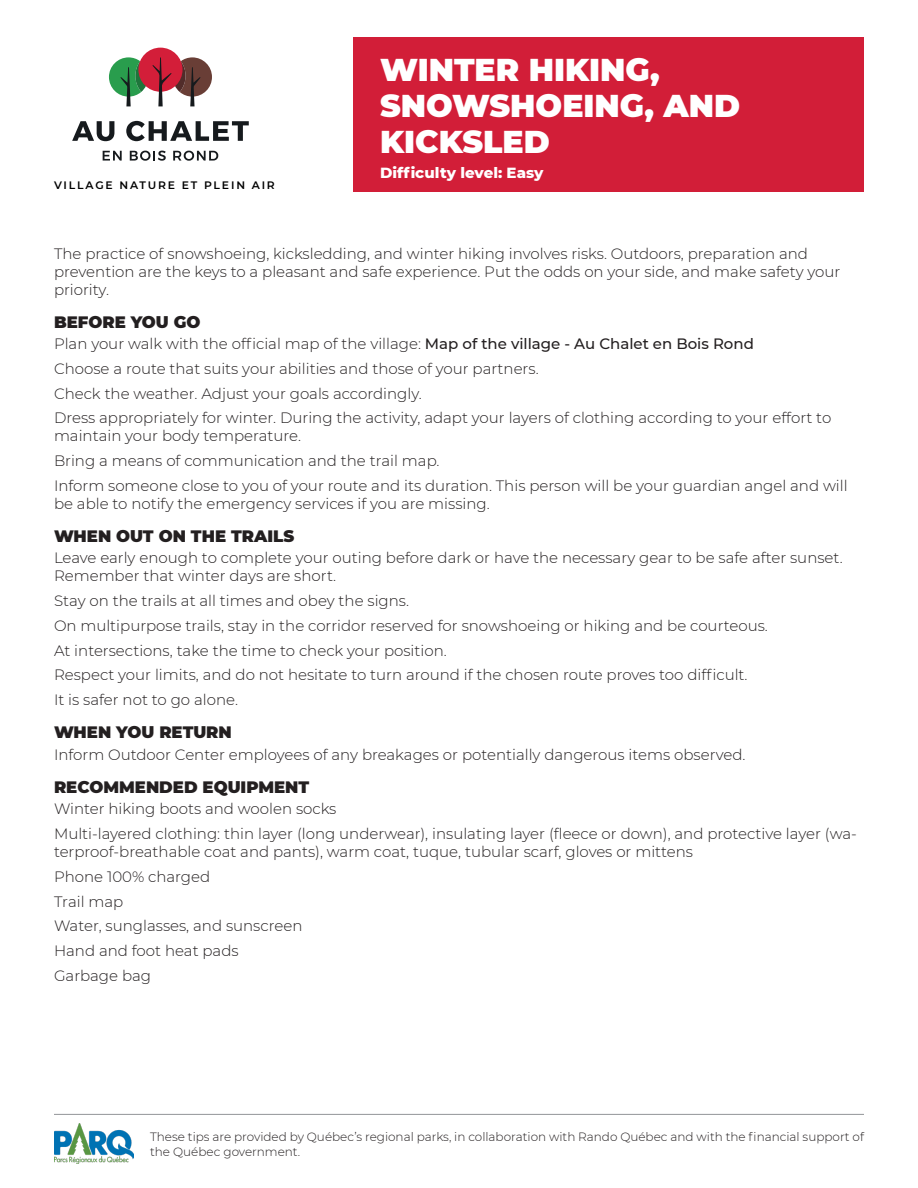
<style>
.page{position:relative;width:918px;height:1188px;background:#fff}
.page>*{position:absolute;margin:0;border:0;box-sizing:border-box;transform-origin:0 0}
.t1{font:900 31.5px/36px "Montserrat";color:#fff}
.t2{font:900 16.5px "Montserrat";color:#231f20}
.t3{font:300 15px/18px "Montserrat";color:#231f20}
.t4{font:800 15px "Montserrat";color:#fff}
.t5{font:300 12px/14.4px "Montserrat";color:#231f20}
.t6{font:600 10.8px "Montserrat";letter-spacing:.17em;color:#000001}
.s1{font-weight:500}
</style>
<div class="page">
<svg style="left:103px;top:151px;width:19px;height:10px"></svg>
<svg style="left:130px;top:151px;width:36px;height:10px"></svg>
<svg style="left:173px;top:151px;width:45px;height:10px"></svg>
<svg style="left:72px;top:121px;width:42px;height:20px"></svg>
<svg style="left:126px;top:121px;width:123px;height:20px"></svg>
<div style="left:138px;top:48px;width:45px;height:44px;background:#d31e39;border-radius:50%"></div>
<svg style="left:109px;top:57px;width:103px;height:49px"></svg>
<img style="left:54px;top:1123px;width:79px;height:40px">
<div style="left:353px;top:37px;width:511px;height:154px;background:#d21e38"></div>
<hr style="left:54px;top:1114px;width:810px;height:1px;background:#939598">
<p class="t6" style="left:54px;top:177px;width:222px">VILLAGE NATURE ET PLEIN AIR</p>
<p class="t1" style="left:380px;top:50px;width:362px">WINTER HIKING,<br>SNOWSHOEING, AND<br>KICKSLED</p>
<p class="t4" style="left:380px;top:161px;width:165px">Difficulty level: Easy</p>
<p class="t3" style="left:54px;top:244px;width:788px">The practice of snowshoeing, kicksledding, and winter hiking involves risks. Outdoors, preparation and prevention are the keys to a pleasant and safe experience. Put the odds on your side, and make safety your priority.</p>
<p class="t2" style="left:54px;top:310px;width:148px">BEFORE YOU GO</p>
<p class="t3" style="left:54px;top:334px;width:701px">Plan your walk with the official map of the village: <span class="s1">Map of the village - Au Chalet en Bois Rond</span></p>
<p class="t3" style="left:54px;top:359px;width:486px">Choose a route that suits your abilities and those of your partners.</p>
<p class="t3" style="left:54px;top:384px;width:369px">Check the weather. Adjust your goals accordingly.</p>
<p class="t3" style="left:54px;top:409px;width:779px">Dress appropriately for winter. During the activity, adapt your layers of clothing according to your effort to maintain your body temperature.</p>
<p class="t3" style="left:54px;top:451px;width:387px">Bring a means of communication and the trail map.</p>
<p class="t3" style="left:54px;top:476px;width:795px">Inform someone close to you of your route and its duration. This person will be your guardian angel and will be able to notify the emergency services if you are missing.</p>
<p class="t2" style="left:54px;top:524px;width:242px">WHEN OUT ON THE TRAILS</p>
<p class="t3" style="left:54px;top:549px;width:790px">Leave early enough to complete your outing before dark or have the necessary gear to be safe after sunset.<br>Remember that winter days are short.</p>
<p class="t3" style="left:54px;top:591px;width:357px">Stay on the trails at all times and obey the signs.</p>
<p class="t3" style="left:54px;top:616px;width:715px">On multipurpose trails, stay in the corridor reserved for snowshoeing or hiking and be courteous.</p>
<p class="t3" style="left:54px;top:641px;width:394px">At intersections, take the time to check your position.</p>
<p class="t3" style="left:54px;top:666px;width:695px">Respect your limits, and do not hesitate to turn around if the chosen route proves too difficult.</p>
<p class="t3" style="left:54px;top:690px;width:186px">It is safer not to go alone.</p>
<p class="t2" style="left:54px;top:720px;width:179px">WHEN YOU RETURN</p>
<p class="t3" style="left:54px;top:745px;width:693px">Inform Outdoor Center employees of any breakages or potentially dangerous items observed.</p>
<p class="t2" style="left:54px;top:775px;width:257px">RECOMMENDED EQUIPMENT</p>
<p class="t3" style="left:54px;top:799px;width:284px">Winter hiking boots and woolen socks</p>
<p class="t3" style="left:54px;top:824px;width:804px">Multi-layered clothing: thin layer (long underwear), insulating layer (fleece or down), and protective layer (wa&shy;terproof-breathable coat and pants), warm coat, tuque, tubular scarf, gloves or mittens</p>
<p class="t3" style="left:54px;top:867px;width:158px">Phone 100% charged</p>
<p class="t3" style="left:54px;top:892px;width:71px">Trail map</p>
<p class="t3" style="left:54px;top:916px;width:250px">Water, sunglasses, and sunscreen</p>
<p class="t3" style="left:54px;top:941px;width:186px">Hand and foot heat pads</p>
<p class="t3" style="left:54px;top:966px;width:99px">Garbage bag</p>
<p class="t5" style="left:150px;top:1129px;width:715px">These tips are provided by Québec’s regional parks, in collaboration with Rando Québec and with the financial support of the Québec government.</p>
</div>
